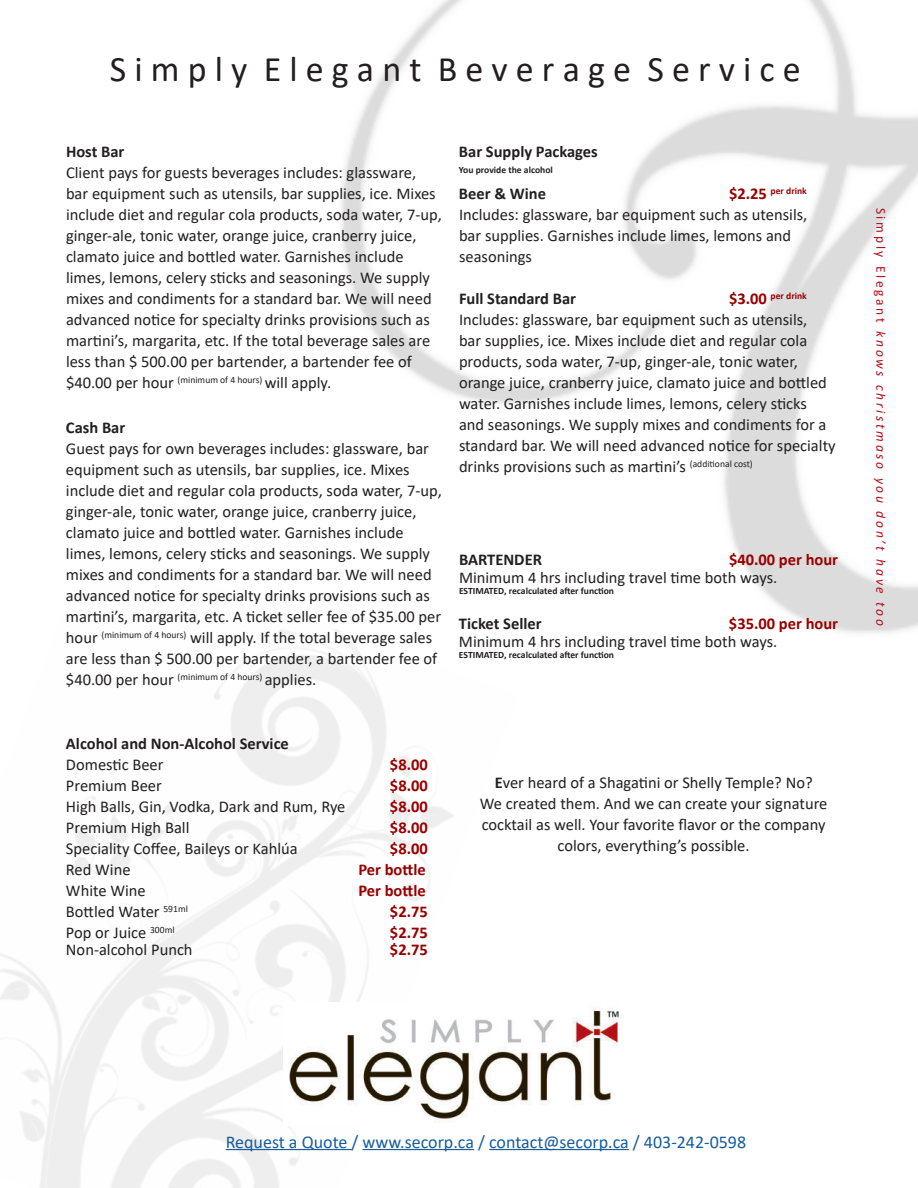
<style>
.page{position:relative;width:918px;height:1188px;background:#fff}
.page>*{position:absolute;margin:0;border:0;box-sizing:border-box;transform-origin:0 0}
.t1{font:36px "Calibri";color:#231f20}
.t2{font:18px "Calibri";color:#175d9e}
.t3{font:16.5px/21px "Calibri";color:#231f20}
.t4{font:700 16.5px "Calibri";color:#231f20}
.t5{font:700 16.5px "Calibri";color:#900}
.t6{font:italic 13.5px "Calibri";letter-spacing:.2em;color:#b50e1a}
.t7{font:700 9.6px "Calibri";color:#231f20}
.t8{font:700 9.6px "Calibri";color:#900}
.s1{font-size:16.5px}
.s2{font-weight:700}
.s3{font-style:normal}
</style>
<div class="page">
<img style="left:288px;top:1007px;width:331px;height:116px">
<hr style="left:226px;top:1149px;width:126px;height:1px;background:#175d9e">
<hr style="left:363px;top:1149px;width:111px;height:1px;background:#175d9e">
<hr style="left:489px;top:1149px;width:140px;height:1px;background:#175d9e">
<h1 class="t1" style="left:110px;top:54px;width:693px">S i m p l y E l e g a n t B e v e r a g e S e r v i c e</h1>
<p class="t4" style="left:66px;top:140px;width:60px">Host Bar</p>
<p class="t3" style="left:66px;top:163px;width:378px">Client pays for guests beverages includes: glassware, bar equipment such as utensils, bar supplies, ice. Mixes include diet and regular cola products, soda water, 7-up, ginger-ale, tonic water, orange juice, cranberry juice, clamato juice and bottled water. Garnishes include limes, lemons, celery sticks and seasonings. We supply mixes and condiments for a standard bar. We will need advanced notice for specialty drinks provisions such as martini’s, margarita, etc. If the total beverage sales are less than $ 500.00 per bartender, a bartender fee of $40.00 per hour <sup>(minimum</sup> <sup>of</sup> <sup>4</sup> <sup>hours)</sup> will apply.</p>
<p class="t4" style="left:66px;top:421px;width:61px">Cash Bar</p>
<p class="t3" style="left:66px;top:439px;width:378px">Guest pays for own beverages includes: glassware, bar equipment such as utensils, bar supplies, ice. Mixes include diet and regular cola products, soda water, 7-up, ginger-ale, tonic water, orange juice, cranberry juice, clamato juice and bottled water. Garnishes include limes, lemons, celery sticks and seasonings. We supply mixes and condiments for a standard bar. We will need advanced notice for specialty drinks provisions such as martini’s, margarita, etc. A ticket seller fee of $35.00 per hour <sup>(minimum</sup> <sup>of</sup> <sup>4</sup> <sup>hours)</sup> will apply. If the total beverage sales are less than $ 500.00 per bartender, a bartender fee of $40.00 per hour <sup>(minimum</sup> <sup>of</sup> <sup>4</sup> <sup>hours)</sup> applies.</p>
<p class="t4" style="left:459px;top:140px;width:140px">Bar Supply Packages</p>
<p class="t7" style="left:459px;top:163px;width:95px">You provide the alcohol</p>
<p class="t4" style="left:459px;top:187px;width:88px">Beer &amp; Wine</p>
<p class="t8" style="left:729px;top:184px;width:79px"><span class="s1">$2.25</span> per drink</p>
<p class="t3" style="left:459px;top:205px;width:350px">Includes: glassware, bar equipment such as utensils, bar supplies. Garnishes include limes, lemons and seasonings</p>
<p class="t4" style="left:459px;top:287px;width:119px">Full Standard Bar</p>
<p class="t8" style="left:729px;top:289px;width:79px"><span class="s1">$3.00</span> per drink</p>
<p class="t3" style="left:459px;top:310px;width:378px">Includes: glassware, bar equipment such as utensils,<br>bar supplies, ice. Mixes include diet and regular cola products, soda water, 7-up, ginger-ale, tonic water, orange juice, cranberry juice, clamato juice and bottled water. Garnishes include limes, lemons, celery sticks and seasonings. We supply mixes and condiments for a standard bar. We will need advanced notice for specialty drinks provisions such as martini’s <sup>(additional</sup> <sup>cost)</sup></p>
<p class="t4" style="left:459px;top:548px;width:85px">BARTENDER</p>
<p class="t5" style="left:729px;top:553px;width:111px">$40.00 per hour</p>
<p class="t3" style="left:459px;top:567px;width:320px">Minimum 4 hrs including travel time both ways.</p>
<p class="t7" style="left:459px;top:584px;width:157px">ESTIMATED, recalculated after function</p>
<p class="t4" style="left:459px;top:611px;width:84px">Ticket Seller</p>
<p class="t5" style="left:729px;top:616px;width:111px">$35.00 per hour</p>
<p class="t3" style="left:459px;top:630px;width:320px">Minimum 4 hrs including travel time both ways.</p>
<p class="t7" style="left:459px;top:648px;width:157px">ESTIMATED, recalculated after function</p>
<p class="t4" style="left:66px;top:732px;width:224px">Alcohol and Non-Alcohol Service</p>
<p class="t3" style="left:66px;top:754px;width:99px">Domestic Beer</p>
<p class="t5" style="left:390px;top:758px;width:39px">$8.00</p>
<p class="t3" style="left:66px;top:775px;width:97px">Premium Beer</p>
<p class="t5" style="left:390px;top:779px;width:39px">$8.00</p>
<p class="t3" style="left:66px;top:797px;width:281px">High Balls, Gin, Vodka, Dark and Rum, Rye</p>
<p class="t5" style="left:390px;top:800px;width:39px">$8.00</p>
<p class="t3" style="left:66px;top:817px;width:125px">Premium High Ball</p>
<p class="t5" style="left:390px;top:821px;width:39px">$8.00</p>
<p class="t3" style="left:66px;top:838px;width:233px">Speciality Coffee, Baileys or Kahlúa</p>
<p class="t5" style="left:390px;top:842px;width:39px">$8.00</p>
<p class="t3" style="left:66px;top:860px;width:66px">Red Wine</p>
<p class="t5" style="left:358px;top:858px;width:69px">Per bottle</p>
<p class="t3" style="left:66px;top:881px;width:81px">White Wine</p>
<p class="t5" style="left:358px;top:879px;width:69px">Per bottle</p>
<p class="t3" style="left:66px;top:901px;width:123px">Bottled Water <sup>591ml</sup></p>
<p class="t5" style="left:390px;top:905px;width:39px">$2.75</p>
<p class="t3" style="left:66px;top:922px;width:110px">Pop or Juice <sup>300ml</sup></p>
<p class="t5" style="left:390px;top:926px;width:39px">$2.75</p>
<p class="t3" style="left:66px;top:938px;width:128px">Non-alcohol Punch</p>
<p class="t5" style="left:390px;top:943px;width:39px">$2.75</p>
<p class="t3" style="left:480px;top:772px;width:349px;text-align:center"><span class="s2">E</span>ver heard of a Shagatini or Shelly Temple? No?<br>We created them. And we can create your signature cocktail as well. Your favorite flavor or the company colors, everything’s possible.</p>
<p class="t6" style="left:886px;top:208px;width:420px;rotate:90deg"><span class="s3">Simply Elegant</span> knows christmaso you don’t have too</p>
<p class="t2" style="left:226px;top:1134px;width:522px">Request a Quote / www.secorp.ca / contact@secorp.ca / 403-242-0598</p>
</div>
